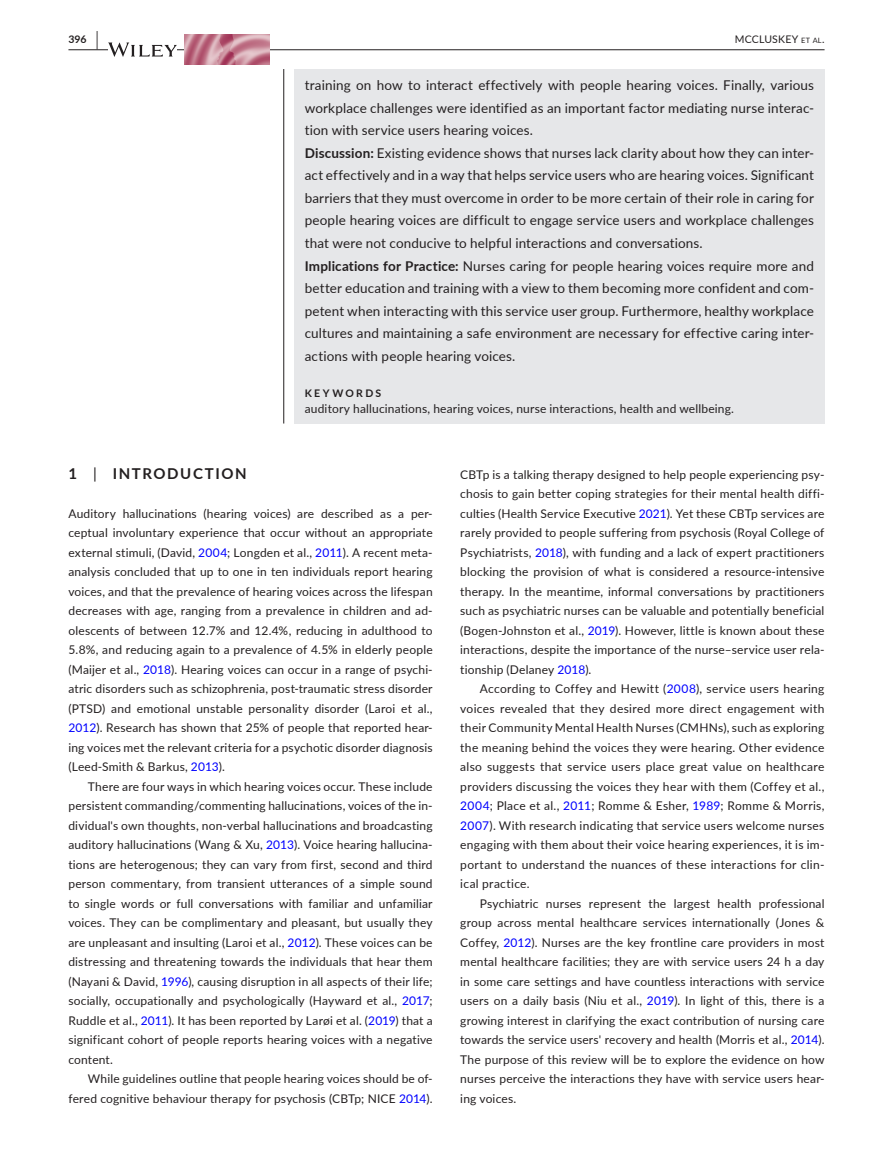
<style>
.page{position:relative;width:893px;height:1174px;background:#fff}
.page>*{position:absolute;margin:0;border:0;box-sizing:border-box;transform-origin:0 0}
.t1{font:700 15px "Lato";letter-spacing:.105em;color:#231f20}
.t2{font:13.5px/22.5px "Lato";letter-spacing:.01em;color:#231f20}
.t3{font:12px/19.5px "Lato";letter-spacing:.015em;color:#231f20;text-align:justify}
.t4{font:10.5px "Lato";letter-spacing:.015em;color:#231f20}
.t5{font:700 10.5px "Lato";letter-spacing:.22em;color:#231f20}
.s1{font-size:19.5px}
.s2{font-size:7.35px}
.s3{font-weight:700}
.s4{font-weight:400}
.s5{color:#00f}
</style>
<div class="page">
<hr style="left:68px;top:49px;width:756px;height:1px;background:#231f20">
<svg style="left:108px;top:42px;width:69px;height:15px"></svg>
<img style="left:185px;top:35px;width:84px;height:30px">
<div style="left:294px;top:69px;width:530px;height:354px;background:#e6e7e9"></div>
<hr style="left:283px;top:69px;width:1px;height:354px;background:#231f20">
<p class="t5" style="left:68px;top:31px;width:31px">396 <span class="s1">|</span></p>
<p class="t4" style="left:735px;top:31px;width:91px">MCCLUSKEY <span class="s2">et al</span>.</p>
<p class="t2" style="left:305px;top:74px;width:511px">training on how to interact effectively with people hearing voices. Finally, various workplace challenges were identified as an important factor mediating nurse interac&shy;tion with service users hearing voices.<br><span class="s3">Discussion:</span> Existing evidence shows that nurses lack clarity about how they can inter&shy;act effectively and in a way that helps service users who are hearing voices. Significant barriers that they must overcome in order to be more certain of their role in caring for people hearing voices are difficult to engage service users and workplace challenges that were not conducive to helpful interactions and conversations.<br><span class="s3">Implications for Practice:</span> Nurses caring for people hearing voices require more and better education and training with a view to them becoming more confident and com&shy;petent when interacting with this service user group. Furthermore, healthy workplace cultures and maintaining a safe environment are necessary for effective caring inter&shy;actions with people hearing voices.</p>
<p class="t5" style="left:305px;top:385px;width:78px">KEYWORDS</p>
<p class="t3" style="left:305px;top:398px;width:431px">auditory hallucinations, hearing voices, nurse interactions, health and wellbeing.</p>
<p class="t1" style="left:68px;top:462px;width:180px">1 <span class="s4">|</span> INTRODUCTION</p>
<p class="t3" style="left:68px;top:503px;width:366px">Auditory hallucinations (hearing voices) are described as a per&shy;ceptual involuntary experience that occur without an appropriate external stimuli, (David, <span class="s5">2004</span>; Longden et al., <span class="s5">2011</span>). A recent meta&shy;analysis concluded that up to one in ten individuals report hearing voices, and that the prevalence of hearing voices across the lifespan decreases with age, ranging from a prevalence in children and ad&shy;olescents of between 12.7% and 12.4%, reducing in adulthood to 5.8%, and reducing again to a prevalence of 4.5% in elderly people (Maijer et al., <span class="s5">2018</span>). Hearing voices can occur in a range of psychi&shy;atric disorders such as schizophrenia, post-traumatic stress disorder (PTSD) and emotional unstable personality disorder (Laroi et al., <span class="s5">2012</span>). Research has shown that 25% of people that reported hear&shy;ing voices met the relevant criteria for a psychotic disorder diagnosis (Leed-Smith &amp; Barkus, <span class="s5">2013</span>).</p>
<p class="t3" style="left:68px;top:776px;width:366px;text-indent:20px">There are four ways in which hearing voices occur. These include persistent commanding/commenting hallucinations, voices of the in&shy;dividual's own thoughts, non-verbal hallucinations and broadcasting auditory hallucinations (Wang &amp; Xu, <span class="s5">2013</span>). Voice hearing hallucina&shy;tions are heterogenous; they can vary from first, second and third person commentary, from transient utterances of a simple sound to single words or full conversations with familiar and unfamiliar voices. They can be complimentary and pleasant, but usually they are unpleasant and insulting (Laroi et al., <span class="s5">2012</span>). These voices can be distressing and threatening towards the individuals that hear them (Nayani &amp; David, <span class="s5">1996</span>), causing disruption in all aspects of their life; socially, occupationally and psychologically (Hayward et al., <span class="s5">2017</span>; Ruddle et al., <span class="s5">2011</span>). It has been reported by Larøi et al. (<span class="s5">2019</span>) that a significant cohort of people reports hearing voices with a negative content.</p>
<p class="t3" style="left:68px;top:1068px;width:366px;text-align:right">While guidelines outline that people hearing voices should be of&shy;fered cognitive behaviour therapy for psychosis (CBTp; NICE <span class="s5">2014</span>).</p>
<p class="t3" style="left:460px;top:464px;width:366px">CBTp is a talking therapy designed to help people experiencing psy&shy;chosis to gain better coping strategies for their mental health diffi&shy;culties (Health Service Executive <span class="s5">2021</span>). Yet these CBTp services are rarely provided to people suffering from psychosis (Royal College of Psychiatrists, <span class="s5">2018</span>), with funding and a lack of expert practitioners blocking the provision of what is considered a resource-intensive therapy. In the meantime, informal conversations by practitioners such as psychiatric nurses can be valuable and potentially beneficial (Bogen-Johnston et al., <span class="s5">2019</span>). However, little is known about these interactions, despite the importance of the nurse–service user rela&shy;tionship (Delaney <span class="s5">2018</span>).</p>
<p class="t3" style="left:460px;top:678px;width:366px;text-indent:20px">According to Coffey and Hewitt (<span class="s5">2008</span>), service users hearing voices revealed that they desired more direct engagement with their Community Mental Health Nurses (CMHNs), such as exploring the meaning behind the voices they were hearing. Other evidence also suggests that service users place great value on healthcare providers discussing the voices they hear with them (Coffey et al., <span class="s5">2004</span>; Place et al., <span class="s5">2011</span>; Romme &amp; Esher, <span class="s5">1989</span>; Romme &amp; Morris, <span class="s5">2007</span>). With research indicating that service users welcome nurses engaging with them about their voice hearing experiences, it is im&shy;portant to understand the nuances of these interactions for clin&shy;ical practice.</p>
<p class="t3" style="left:460px;top:893px;width:366px;text-indent:20px">Psychiatric nurses represent the largest health professional group across mental healthcare services internationally (Jones &amp; Coffey, <span class="s5">2012</span>). Nurses are the key frontline care providers in most mental healthcare facilities; they are with service users 24 h a day in some care settings and have countless interactions with service users on a daily basis (Niu et al., <span class="s5">2019</span>). In light of this, there is a growing interest in clarifying the exact contribution of nursing care towards the service users' recovery and health (Morris et al., <span class="s5">2014</span>).<br>The purpose of this review will be to explore the evidence on how nurses perceive the interactions they have with service users hear&shy;ing voices.</p>
</div>
